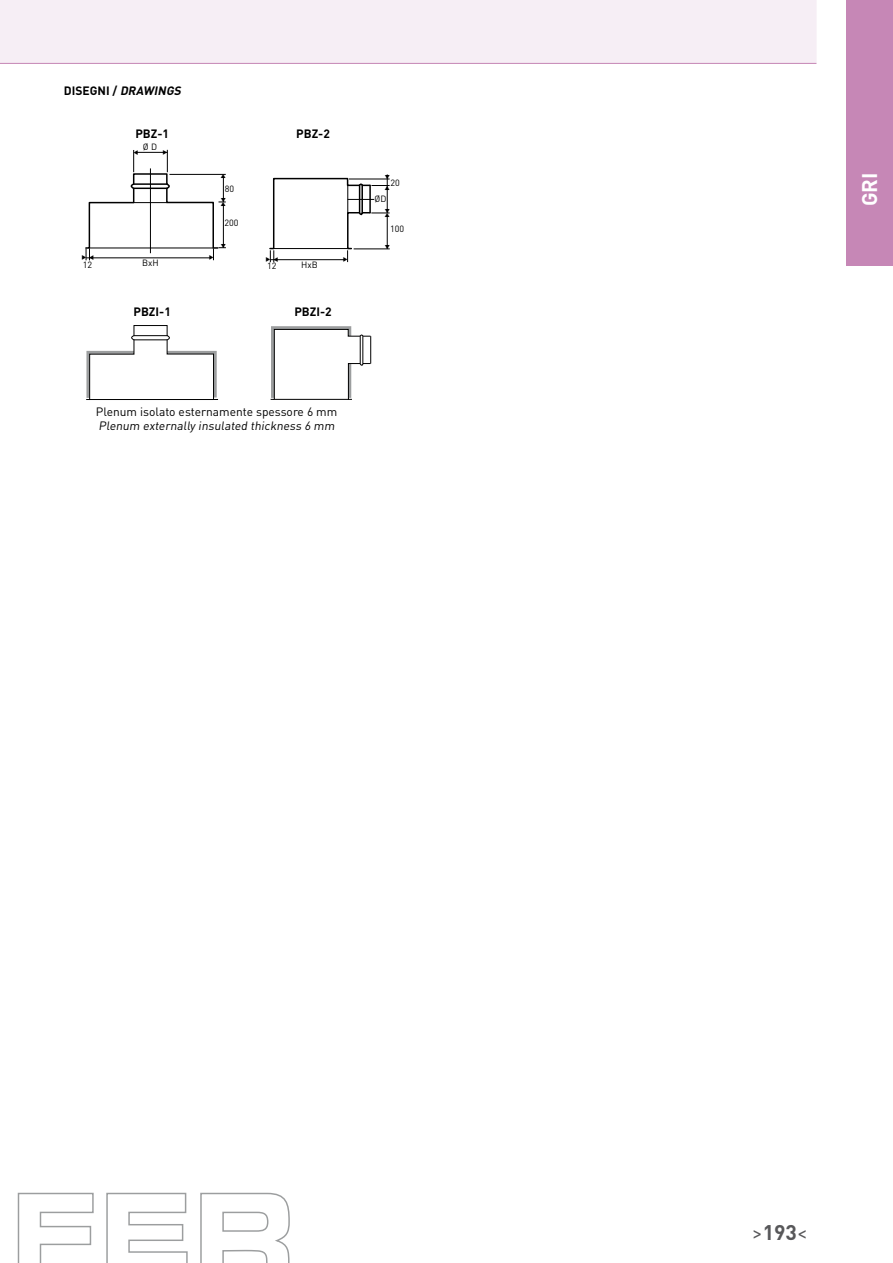
<style>
.page{position:relative;width:893px;height:1263px;background:#fff}
.page>*{position:absolute;margin:0;border:0;box-sizing:border-box;transform-origin:0 0}
.t1{font:700 21px "DIN";color:#58585a}
.t2{font:700 21px "DIN";color:#fff}
.t3{font:12px/14.2px "DIN";color:#000}
.t4{font:700 12px "DIN";color:#000}
.t5{font:9px "DIN";color:#000}
.s1{font-style:italic}
.s2{font-weight:400}
</style>
<div class="page">
<div style="left:0;top:0;width:816px;height:63px;background:#f6eef5"></div>
<hr style="left:0;top:63px;width:816px;height:1px;background:#c687b6">
<svg style="left:17px;top:1192px;width:77px;height:71px"></svg>
<svg style="left:106px;top:1192px;width:82px;height:71px"></svg>
<svg style="left:200px;top:1192px;width:90px;height:71px"></svg>
<div style="left:846px;top:0;width:47px;height:265px;background:#c687b6"></div>
<div style="left:271px;top:326px;width:80px;height:73px;border:3px solid #9c9e9f"></div>
<svg style="left:270px;top:329px;width:101px;height:71px"></svg>
<svg style="left:86px;top:325px;width:133px;height:75px"></svg>
<hr style="left:90px;top:399px;width:124px;height:1px;background:#000">
<hr style="left:134px;top:335px;width:33px;height:1px;background:#000">
<hr style="left:134px;top:340px;width:33px;height:1px;background:#000">
<hr style="left:387px;top:174px;width:1px;height:39px;background:#000">
<svg style="left:269px;top:175px;width:121px;height:87px"></svg>
<svg style="left:85px;top:150px;width:141px;height:110px"></svg>
<p class="t4" style="left:64px;top:83px;width:121px">D I S E G N I / <span class="s1">DRAWINGS</span></p>
<p class="t4" style="left:135px;top:125px;width:35px">PBZ-1</p>
<p class="t5" style="left:143px;top:141px;width:16px">Ø D</p>
<p class="t5" style="left:83px;top:259px;width:11px">12</p>
<p class="t5" style="left:142px;top:257px;width:18px">BxH</p>
<p class="t4" style="left:134px;top:304px;width:39px">PBZI-1</p>
<p class="t5" style="left:225px;top:183px;width:11px">80</p>
<p class="t5" style="left:225px;top:217px;width:16px">200</p>
<p class="t4" style="left:296px;top:125px;width:35px">PBZ-2</p>
<p class="t5" style="left:267px;top:261px;width:11px">12</p>
<p class="t5" style="left:301px;top:259px;width:18px">HxB</p>
<p class="t4" style="left:294px;top:304px;width:39px">PBZI-2</p>
<p class="t5" style="left:94px;top:404px;width:11px">15</p>
<p class="t5" style="left:128px;top:403px;width:18px">BxH</p>
<p class="t3" style="left:96px;top:405px;width:243px">Plenum isolato esternamente spessore 6 mm<br>Plenum externally insulated thickness 6 mm</p>
<p class="t5" style="left:390px;top:177px;width:11px">20</p>
<p class="t5" style="left:374px;top:193px;width:13px">ØD</p>
<p class="t5" style="left:390px;top:224px;width:16px">100</p>
<h1 class="t2" style="left:856px;top:206px;width:35px;rotate:-90deg">GRI</h1>
<h1 class="t1" style="left:752px;top:1219px;width:58px"><span class="s2">&gt;</span>193<span class="s2">&lt;</span></h1>
</div>
